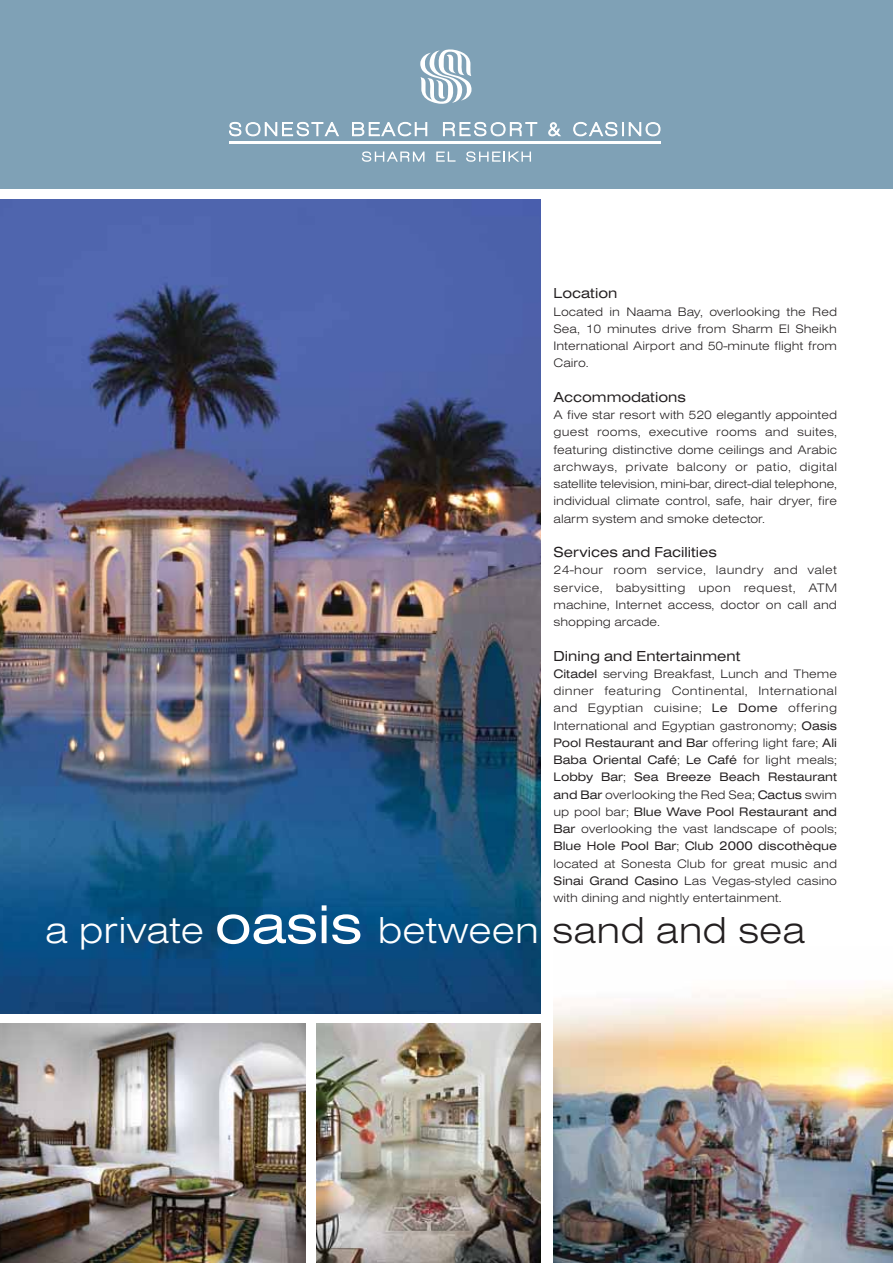
<style>
.page{position:relative;width:893px;height:1263px;background:#fff}
.page>*{position:absolute;margin:0;border:0;box-sizing:border-box;transform-origin:0 0}
.t1{font:300 expanded 39px "Nimbus San D";color:#fff}
.t2{font:expanded 15px "Nimbus San D";color:#231f20}
.t3{font:300 expanded 12.75px/17.2px "Nimbus San D";color:#231f20;text-align:justify}
.s1{font-weight:400}
.s2{font-weight:400;font-size:56.7px}
.s3{color:#231f20}
</style>
<div class="page">
<div style="left:0;top:0;width:893px;height:188px;background:#7fa1b6"></div>
<img style="left:554px;top:987px;width:339px;height:276px">
<img style="left:0;top:200px;width:540px;height:813px">
<hr style="left:230px;top:141px;width:431px;height:2px;background:#fff">
<svg style="left:420px;top:49px;width:52px;height:55px"></svg>
<svg style="left:362px;top:151px;width:62px;height:11px"></svg>
<svg style="left:436px;top:152px;width:19px;height:10px"></svg>
<svg style="left:466px;top:151px;width:65px;height:11px"></svg>
<svg style="left:229px;top:122px;width:110px;height:14px"></svg>
<svg style="left:352px;top:122px;width:75px;height:14px"></svg>
<svg style="left:443px;top:122px;width:94px;height:14px"></svg>
<svg style="left:549px;top:123px;width:11px;height:13px"></svg>
<svg style="left:573px;top:122px;width:87px;height:14px"></svg>
<img style="left:317px;top:1024px;width:223px;height:239px">
<img style="left:0;top:1024px;width:305px;height:239px">
<p class="t2" style="left:554px;top:287px;width:65px">Location</p>
<p class="t3" style="left:554px;top:304px;width:285px">Located in Naama Bay, overlooking the Red Sea, 10 minutes drive from Sharm El Sheikh International Airport and 50-minute flight from Cairo.</p>
<p class="t2" style="left:554px;top:391px;width:134px">Accommodations</p>
<p class="t3" style="left:554px;top:407px;width:285px">A five star resort with 520 elegantly appointed guest rooms, executive rooms and suites, featuring distinctive dome ceilings and Arabic archways, private balcony or patio, digital satellite television, mini-bar, direct-dial telephone, individual climate control, safe, hair dryer, fire alarm system and smoke detector.</p>
<p class="t2" style="left:554px;top:546px;width:165px">Services and Facilities</p>
<p class="t3" style="left:554px;top:563px;width:285px">24-hour room service, laundry and valet service, babysitting upon request, ATM machine, Internet access, doctor on call and shopping arcade.</p>
<p class="t2" style="left:554px;top:650px;width:188px">Dining and Entertainment</p>
<p class="t3" style="left:553px;top:666px;width:285px"><span class="s1">Citadel</span> serving Breakfast, Lunch and Theme dinner featuring Continental, International and Egyptian cuisine; <span class="s1">Le Dome</span> offering International and Egyptian gastronomy; <span class="s1">Oasis Pool Restaurant and Bar</span> offering light fare; <span class="s1">Ali Baba Oriental Café</span>; <span class="s1">Le Café</span> for light meals; <span class="s1">Lobby Bar</span>; <span class="s1">Sea Breeze Beach Restaurant and Bar</span> overlooking the Red Sea; <span class="s1">Cactus</span> swim up pool bar; <span class="s1">Blue Wave Pool Restaurant and Bar</span> overlooking the vast landscape of pools; <span class="s1">Blue Hole Pool Bar</span>; <span class="s1">Club 2000 discothèque </span>located at Sonesta Club for great music and <span class="s1">Sinai Grand Casino</span> Las Vegas-styled casino with dining and nightly entertainment.</p>
<h1 class="t1" style="left:45px;top:915px;width:762px">a private <span class="s2">oasis</span> between <span class="s3">sand and sea</span></h1>
</div>
